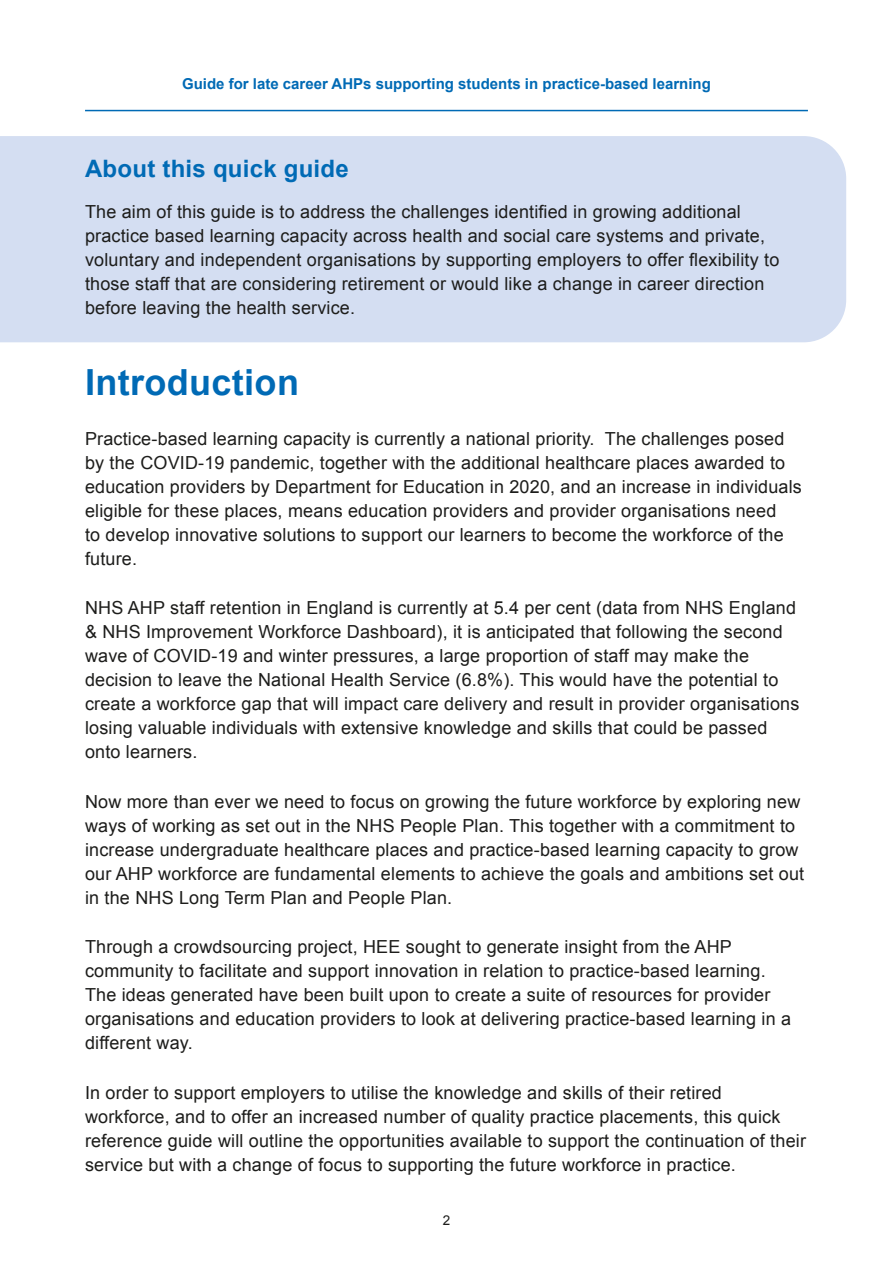
<style>
.page{position:relative;width:893px;height:1263px;background:#fff}
.page>*{position:absolute;margin:0;border:0;box-sizing:border-box;transform-origin:0 0}
.Body_Copy{font:700 36px "Arial";letter-spacing:.01em;color:#006ab5}
.Header_1{font:700 24px "Arial";letter-spacing:.01em;color:#006ab5}
.Body_Copy-2{font:18px/24px "Arial";letter-spacing:.01em;color:#1d1d1b}
.t1{font:700 15px "Arial";color:#006ab5}
.t2{font:13.5px "Arial";color:#1d1d1b}
</style>
<div class="page">
<hr style="left:85px;top:110px;width:723px;height:1px;background:#006ab5">
<div style="left:0;top:136px;width:846px;height:206px;background:#d4def2"></div>
<p class="t1" style="left:182px;top:74px;width:530px">Guide for late career AHPs supporting students in practice-based learning</p>
<p class="Header_1" style="left:85px;top:152px;width:265px">About this quick guide</p>
<p class="Body_Copy-2" style="left:85px;top:199px;width:696px">The aim of this guide is to address the challenges identified in growing additional practice based learning capacity across health and social care systems and private, voluntary and independent organisations by supporting employers to offer flexibility to those staff that are considering retirement or would like a change in career direction before leaving the health service.</p>
<p class="Body_Copy" style="left:85px;top:359px;width:215px">Introduction</p>
<p class="Body_Copy-2" style="left:85px;top:426px;width:718px">Practice-based learning capacity is currently a national priority. The challenges posed by the COVID-19 pandemic, together with the additional healthcare places awarded to education providers by Department for Education in 2020, and an increase in individuals eligible for these places, means education providers and provider organisations need<br>to develop innovative solutions to support our learners to become the workforce of the future.</p>
<p class="Body_Copy-2" style="left:85px;top:596px;width:716px">NHS AHP staff retention in England is currently at 5.4 per cent (data from NHS England &amp; NHS Improvement Workforce Dashboard), it is anticipated that following the second wave of COVID-19 and winter pressures, a large proportion of staff may make the decision to leave the National Health Service (6.8%). This would have the potential to create a workforce gap that will impact care delivery and result in provider organisations losing valuable individuals with extensive knowledge and skills that could be passed onto learners.</p>
<p class="Body_Copy-2" style="left:85px;top:789px;width:721px">Now more than ever we need to focus on growing the future workforce by exploring new ways of working as set out in the NHS People Plan. This together with a commitment to increase undergraduate healthcare places and practice-based learning capacity to grow our AHP workforce are fundamental elements to achieve the goals and ambitions set out in the NHS Long Term Plan and People Plan.</p>
<p class="Body_Copy-2" style="left:85px;top:935px;width:707px">Through a crowdsourcing project, HEE sought to generate insight from the AHP community to facilitate and support innovation in relation to practice-based learning.<br>The ideas generated have been built upon to create a suite of resources for provider organisations and education providers to look at delivering practice-based learning in a different way.</p>
<p class="Body_Copy-2" style="left:85px;top:1080px;width:722px">In order to support employers to utilise the knowledge and skills of their retired workforce, and to offer an increased number of quality practice placements, this quick reference guide will outline the opportunities available to support the continuation of their service but with a change of focus to supporting the future workforce in practice.</p>
<p class="t2" style="left:443px;top:1212px;width:9px">2</p>
</div>
